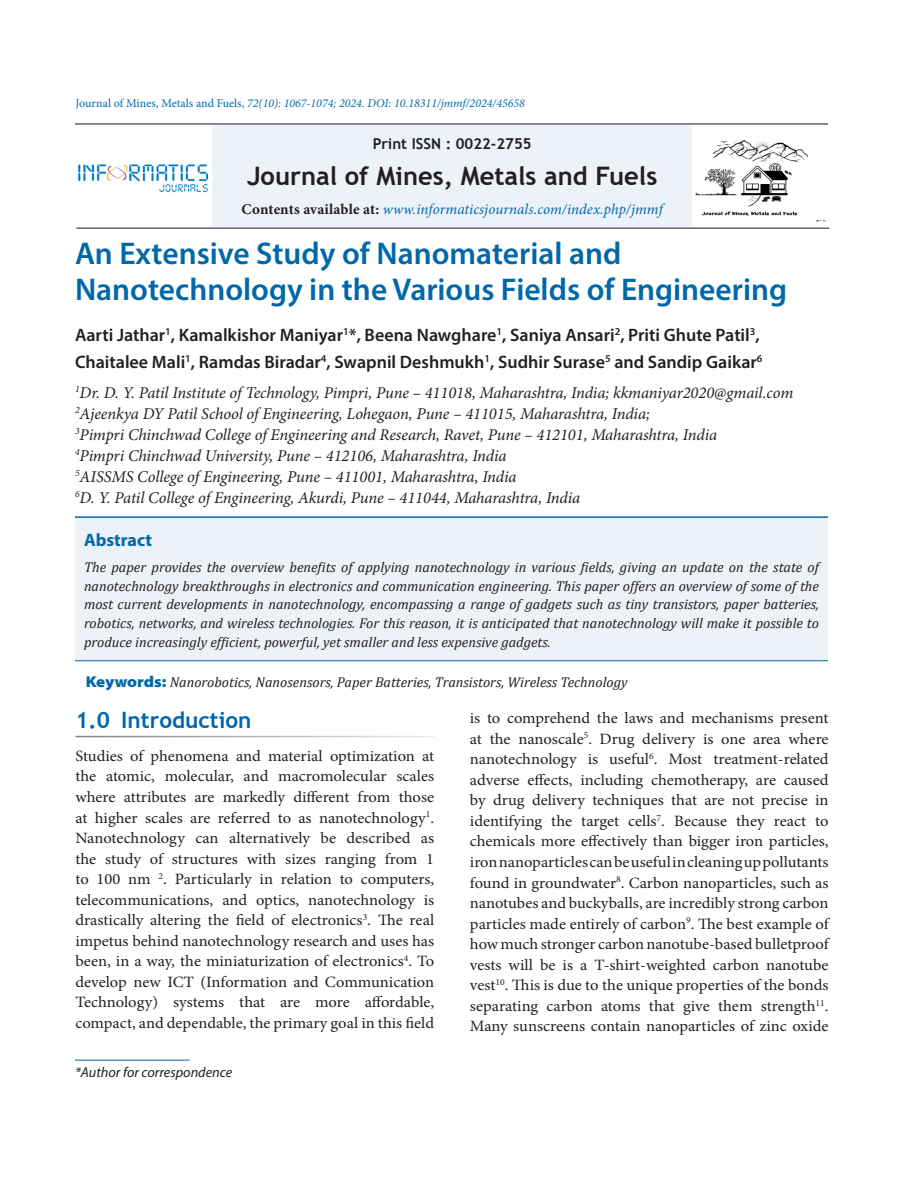
<style>
.page{position:relative;width:918px;height:1188px;background:#fff}
.page>*{position:absolute;margin:0;border:0;box-sizing:border-box;transform-origin:0 0}
.AT{font:600 31.5px/36px "Myriad Pro";color:#0068a9}
.Abs_Text1{font:700 25.5px "Trebuchet MS";color:#231f20}
.t1{font:700 22.5px "Trebuchet MS";color:#0068a9}
.Author{font:600 18px/27px "Myriad Pro";color:#231f20}
.Abs_Head{font:700 18px "Myriad Pro";color:#0068a9}
.Affiliation{font:italic 16.5px/21px "Minion Pro";letter-spacing:-.01em;color:#231f20}
.Text{font:15.75px/20.5px "Minion Pro";color:#231f20;text-align:justify;scale:1.05 1}
.Abs_Text1-2{font:italic 15px "Minion Pro";color:#0069aa}
.Abs_Text1-3{font:700 15px "Trebuchet MS";color:#231f20}
.Abs_Text1-4{font:italic 14.25px/18.8px "Cambria";color:#231f20;text-align:justify}
.Keyword{font:italic 14.25px "Cambria";color:#231f20}
.Footnote1{font:italic 14.25px "Myriad Pro";color:#231f20}
.t2{font:italic 12px "Minion Pro";color:#006aaa}
.s1{font-style:normal}
.s2{font-weight:700;font-style:normal;color:#231f20}
.s3{font-family:"Myriad Pro";font-weight:900;font-style:normal;font-stretch:semi-expanded;font-size:15.75px;color:#0068a9}
</style>
<div class="page">
<div style="left:75px;top:518px;width:753px;height:143px;background:#edf2f8"></div>
<hr style="left:75px;top:660px;width:753px;height:1px;background:#0068a9">
<hr style="left:75px;top:1060px;width:115px;height:1px;background:#0068a9">
<hr style="left:75px;top:516px;width:753px;height:2px;background:#0068a9">
<div style="left:212px;top:124px;width:480px;height:103px;background:#edf2f8"></div>
<img style="left:78px;top:164px;width:131px;height:29px">
<hr style="left:75px;top:123px;width:753px;height:2px;background:#636366">
<hr style="left:76px;top:227px;width:753px;height:2px;background:#636366">
<img style="left:695px;top:140px;width:131px;height:82px">
<p class="t2" style="left:76px;top:95px;width:451px"><span class="s1">Journal of Mines, Metals and Fuels,</span> 72(10): 1067-1074; 2024. DOI: 10.18311/jmmf/2024/45658</p>
<p class="Abs_Text1-3" style="left:373px;top:134px;width:160px">Print ISSN : 0022-2755</p>
<p class="Abs_Text1" style="left:247px;top:160px;width:412px">Journal of Mines, Metals and Fuels</p>
<p class="Abs_Text1-2" style="left:242px;top:199px;width:423px"><span class="s2">Contents available at:</span> www.informaticsjournals.com/index.php/jmmf</p>
<p class="AT" style="left:75px;top:235px;width:714px">An Extensive Study of Nanomaterial and<br>Nanotechnology in the Various Fields of Engineering</p>
<p class="Author" style="left:75px;top:321px;width:689px">Aarti Jathar<sup>1</sup>, Kamalkishor Maniyar<sup>1</sup>*, Beena Nawghare<sup>1</sup>, Saniya Ansari<sup>2</sup>, Priti Ghute Patil<sup>3</sup>,<br>Chaitalee Mali<sup>1</sup>, Ramdas Biradar<sup>4</sup>, Swapnil Deshmukh<sup>1</sup>, Sudhir Surase<sup>5</sup> and Sandip Gaikar<sup>6</sup></p>
<p class="Affiliation" style="left:75px;top:382px;width:720px"><sup>1</sup>Dr. D. Y. Patil Institute of Technology, Pimpri, Pune – 411018, Maharashtra, India; kkmaniyar2020@gmail.com <sup>2</sup>Ajeenkya DY Patil School of Engineering, Lohegaon, Pune – 411015, Maharashtra, India;<br><sup>3</sup>Pimpri Chinchwad College of Engineering and Research, Ravet, Pune – 412101, Maharashtra, India<br><sup>4</sup>Pimpri Chinchwad University, Pune – 412106, Maharashtra, India<br><sup>5</sup>AISSMS College of Engineering, Pune – 411001, Maharashtra, India<br><sup>6</sup>D. Y. Patil College of Engineering, Akurdi, Pune – 411044, Maharashtra, India</p>
<p class="Abs_Head" style="left:84px;top:528px;width:70px">Abstract</p>
<p class="Abs_Text1-4" style="left:84px;top:557px;width:737px">The paper provides the overview benefits of applying nanotechnology in various fields, giving an update on the state of nanotechnology breakthroughs in electronics and communication engineering. This paper offers an overview of some of the most current developments in nanotechnology, encompassing a range of gadgets such as tiny transistors, paper batteries, robotics, networks, and wireless technologies. For this reason, it is anticipated that nanotechnology will make it possible to produce increasingly efficient, powerful, yet smaller and less expensive gadgets.</p>
<p class="Keyword" style="left:86px;top:672px;width:543px"><span class="s3">Keywords:</span> Nanorobotics, Nanosensors, Paper Batteries, Transistors, Wireless Technology</p>
<h1 class="t1" style="left:75px;top:706px;width:178px">1.0 Introduction</h1>
<p class="Text" style="left:75px;top:746px;width:343px">Studies of phenomena and material optimization at the atomic, molecular, and macromolecular scales where attributes are markedly different from those at higher scales are referred to as nanotechnology<sup>1</sup>.<br>Nanotechnology can alternatively be described as the study of structures with sizes ranging from 1 to 100 nm <sup>2</sup>. Particularly in relation to computers, telecommunications, and optics, nanotechnology is drastically altering the field of electronics<sup>3</sup>. The real impetus behind nanotechnology research and uses has been, in a way, the miniaturization of electronics<sup>4</sup>. To develop new ICT (Information and Communication Technology) systems that are more affordable, compact, and dependable, the primary goal in this field</p>
<p class="Footnote1" style="left:75px;top:1063px;width:159px">*Author for correspondence</p>
<p class="Text" style="left:470px;top:708px;width:343px">is to comprehend the laws and mechanisms present at the nanoscale<sup>5</sup>. Drug delivery is one area where nanotechnology is useful<sup>6</sup>. Most treatment-related adverse effects, including chemotherapy, are caused by drug delivery techniques that are not precise in identifying the target cells<sup>7</sup>. Because they react to chemicals more effectively than bigger iron particles, iron nanoparticles can be useful in cleaning up pollutants found in groundwater<sup>8</sup>. Carbon nanoparticles, such as nanotubes and buckyballs, are incredibly strong carbon particles made entirely of carbon<sup>9</sup>. The best example of how much stronger carbon nanotube-based bulletproof vests will be is a T-shirt-weighted carbon nanotube vest<sup>10</sup>. This is due to the unique properties of the bonds separating carbon atoms that give them strength<sup>11</sup>.<br>Many sunscreens contain nanoparticles of zinc oxide</p>
</div>
